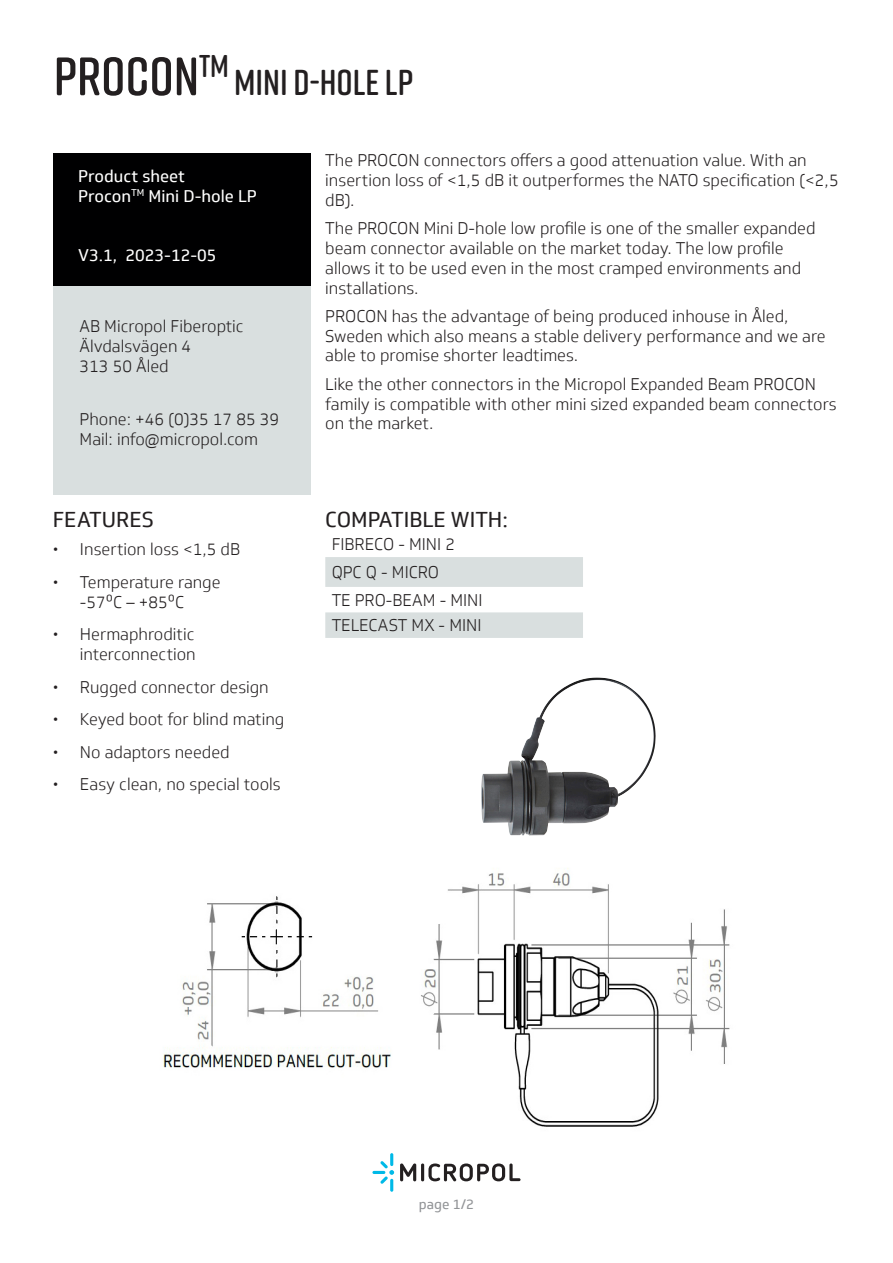
<style>
.page{position:relative;width:893px;height:1263px;background:#fff}
.page>*{position:absolute;margin:0;border:0;box-sizing:border-box;transform-origin:0 0}
.t1{font:600 54px "Rift Soft";color:#231f20}
.t2{font:600 36px "Rift Soft";color:#231f20}
.Brödtext{font:21px "Soleto";color:#231f20}
.Brödtext-2{font:300 16.5px/19.8px "Soleto";color:#231f20}
.Tabell{font:300 16.5px "Soleto";color:#231f20}
.t3{font:16.5px "Soleto";color:#fff}
.t4{font:13.5px "Soleto";color:#939598}
</style>
<div class="page">
<svg style="left:372px;top:1153px;width:22px;height:39px"></svg>
<svg style="left:400px;top:1163px;width:16px;height:18px"></svg>
<hr style="left:421px;top:1163px;width:3px;height:18px;background:#231f20;border-radius:2px">
<svg style="left:428px;top:1163px;width:92px;height:18px"></svg>
<img style="left:163px;top:868px;width:567px;height:259px">
<div style="left:53px;top:267px;width:258px;height:227px;background:#d9dfdf"></div>
<div style="left:53px;top:153px;width:258px;height:132px;background:#000001"></div>
<svg style="left:325px;top:557px;width:258px;height:81px"></svg>
<img style="left:481px;top:677px;width:175px;height:159px">
<p class="t1" style="left:54px;top:38px;width:177px">PROCON<sup>TM</sup></p>
<p class="t2" style="left:234px;top:57px;width:181px">MINI D-HOLE LP</p>
<p class="t3" style="left:78px;top:166px;width:108px">Product sheet</p>
<p class="t3" style="left:78px;top:186px;width:180px">Procon<sup>TM</sup> Mini D-hole LP</p>
<p class="t3" style="left:78px;top:246px;width:140px">V3.1, 2023-12-05</p>
<p class="Brödtext-2" style="left:80px;top:317px;width:165px">AB Micropol Fiberoptic</p>
<p class="Brödtext-2" style="left:80px;top:337px;width:113px">Älvdalsvägen 4</p>
<p class="Brödtext-2" style="left:80px;top:356px;width:91px">313 50 Åled</p>
<p class="Brödtext-2" style="left:80px;top:409px;width:201px">Phone: +46 (0)35 17 85 39</p>
<p class="Brödtext-2" style="left:80px;top:429px;width:180px">Mail: info@micropol.com</p>
<p class="Brödtext" style="left:53px;top:507px;width:102px">FEATURES</p>
<p class="Brödtext-2" style="left:53px;top:540px;width:189px">• Insertion loss &lt;1,5 dB</p>
<p class="Brödtext-2" style="left:53px;top:572px;width:169px;text-align:center">• Temperature range -570C – +850C</p>
<p class="Brödtext-2" style="left:53px;top:625px;width:144px;text-align:right">• Hermaphroditic interconnection</p>
<p class="Brödtext-2" style="left:53px;top:677px;width:217px">• Rugged connector design</p>
<p class="Brödtext-2" style="left:53px;top:709px;width:233px">• Keyed boot for blind mating</p>
<p class="Brödtext-2" style="left:53px;top:742px;width:178px">• No adaptors needed</p>
<p class="Brödtext-2" style="left:53px;top:775px;width:229px">• Easy clean, no special tools</p>
<p class="Brödtext-2" style="left:325px;top:151px;width:515px">The PROCON connectors offers a good attenuation value. With an insertion loss of &lt;1,5 dB it outperformes the NATO specification (&lt;2,5 dB).</p>
<p class="Brödtext-2" style="left:325px;top:219px;width:492px">The PROCON Mini D-hole low profile is one of the smaller expanded beam connector available on the market today. The low profile allows it to be used even in the most cramped environments and installations.</p>
<p class="Brödtext-2" style="left:325px;top:306px;width:502px">PROCON has the advantage of being produced inhouse in Åled,<br>Sweden which also means a stable delivery performance and we are able to promise shorter leadtimes.</p>
<p class="Brödtext-2" style="left:325px;top:374px;width:513px">Like the other connectors in the Micropol Expanded Beam PROCON family is compatible with other mini sized expanded beam connectors on the market.</p>
<h3 class="Brödtext" style="left:325px;top:507px;width:184px">COMPATIBLE WITH:</h3>
<p class="Tabell" style="left:332px;top:535px;width:125px">FIBRECO - MINI 2</p>
<p class="Tabell" style="left:332px;top:563px;width:109px">QPC Q - MICRO</p>
<p class="Tabell" style="left:332px;top:590px;width:152px">TE PRO-BEAM - MINI</p>
<p class="Tabell" style="left:332px;top:616px;width:151px">TELECAST MX - MINI</p>
<p class="t4" style="left:419px;top:1196px;width:57px">page 1/2</p>
</div>
